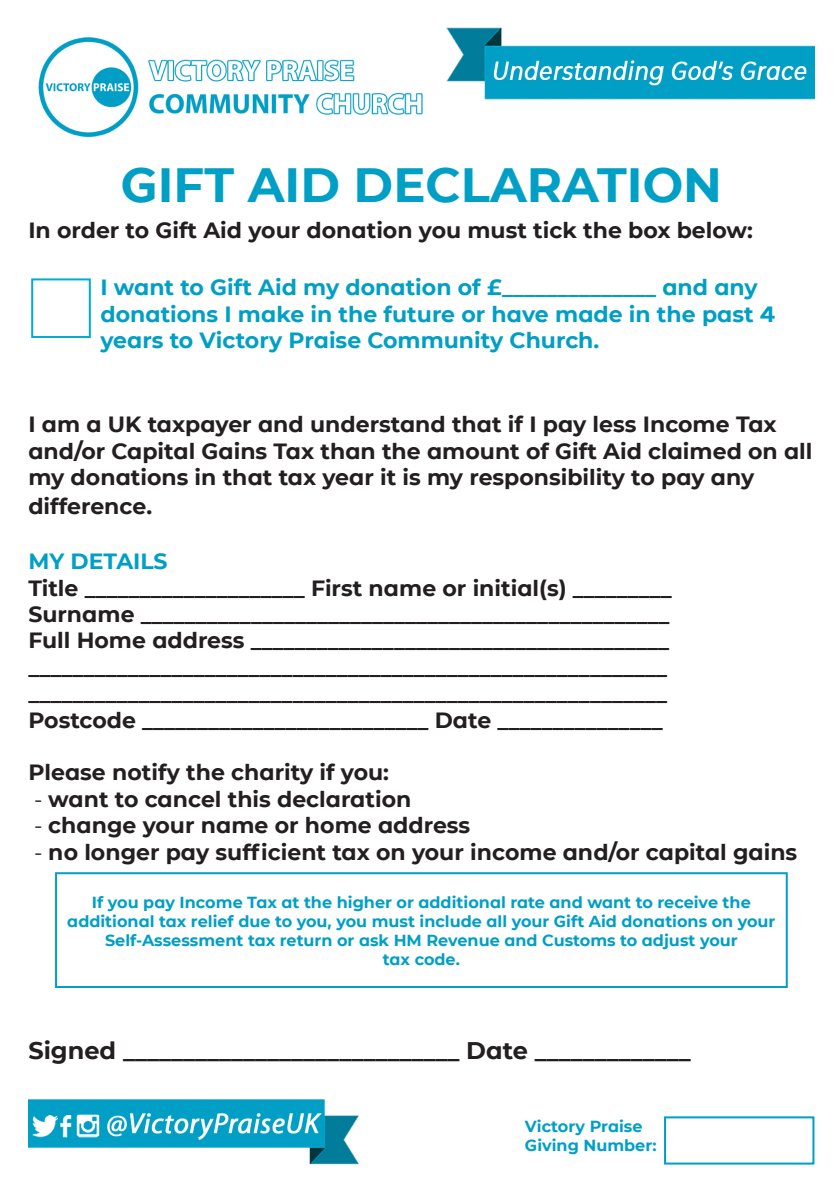
<style>
.page{position:relative;width:840px;height:1191px;background:#fff}
.page>*{position:absolute;margin:0;border:0;box-sizing:border-box;transform-origin:0 0}
.t1{font:700 48px "CMG Sans";color:#009fc5}
.t2{font:700 24px "CMG Sans";color:#231f20}
.t3{font:700 22px/26.4px "CMG Sans";color:#231f20}
.t4{font:700 22px/26.4px "CMG Sans";color:#009fc5}
.t5{font:700 16px/19.2px "CMG Sans";color:#009fc5;text-align:center}
.s1{color:#009fc5}
.s2{font-weight:400}
</style>
<div class="page">
<img style="left:38px;top:37px;width:385px;height:101px">
<div style="left:31px;top:278px;width:60px;height:60px;border:2px solid #00adce"></div>
<img style="left:446px;top:27px;width:368px;height:73px">
<img style="left:28px;top:1099px;width:331px;height:66px">
<div style="left:55px;top:872px;width:732px;height:116px;border:2px solid #009fc5"></div>
<div style="left:663px;top:1116px;width:151px;height:48px;border:2px solid #009fc5"></div>
<p class="t1" style="left:121px;top:150px;width:602px">GIFT AID DECLARATION</p>
<p class="t3" style="left:28px;top:216px;width:725px">In order to Gift Aid your donation you must tick the box below:</p>
<p class="t4" style="left:100px;top:273px;width:675px">I want to Gift Aid my donation of £______________ and any donations I make in the future or have made in the past 4 years to Victory Praise Community Church.</p>
<p class="t3" style="left:28px;top:410px;width:785px">I am a UK taxpayer and understand that if I pay less Income Tax and/or Capital Gains Tax than the amount of Gift Aid claimed on all my donations in that tax year it is my responsibility to pay any</p>
<p class="t3" style="left:28px;top:492px;width:125px">difference.</p>
<p class="t3" style="left:28px;top:547px;width:644px"><span class="s1">MY DETAILS<br></span>Title ____________________ First name or initial(s) _________ Surname ________________________________________________ Full Home address ______________________________________ __________________________________________________________ __________________________________________________________ Postcode __________________________ Date _______________</p>
<p class="t3" style="left:28px;top:758px;width:362px">Please notify the charity if you:</p>
<p class="t3" style="left:34px;top:784px;width:378px"><span class="s2">-</span> want to cancel this declaration</p>
<p class="t3" style="left:34px;top:811px;width:437px"><span class="s2">-</span> change your name or home address</p>
<p class="t3" style="left:34px;top:837px;width:764px"><span class="s2">-</span> no longer pay sufficient tax on your income and/or capital gains</p>
<p class="t5" style="left:67px;top:891px;width:709px">If you pay Income Tax at the higher or additional rate and want to receive the additional tax relief due to you, you must include all your Gift Aid donations on your Self-Assessment tax return or ask HM Revenue and Customs to adjust your<br>tax code.</p>
<p class="t2" style="left:28px;top:1033px;width:663px">Signed ____________________________ Date _____________</p>
<p class="t5" style="left:524px;top:1115px;width:133px;text-align:left">Victory Praise<br>Giving Number:</p>
</div>
